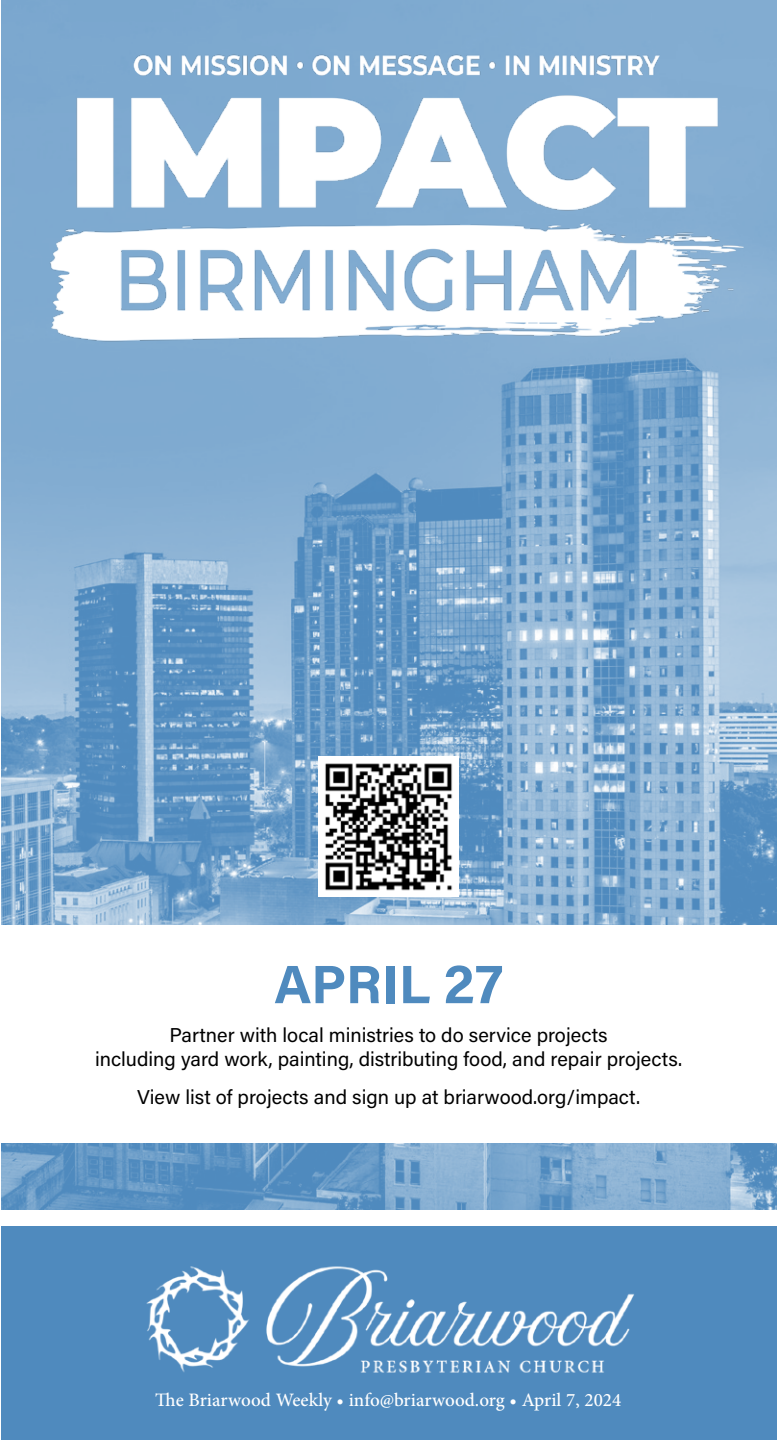
<style>
.page{position:relative;width:778px;height:1440px;background:#fff}
.page>*{position:absolute;margin:0;border:0;box-sizing:border-box;transform-origin:0 0}
.t1{font:700 54px "Acumin Pro";color:#4f8abe}
.t2{font:20px/24px "Acumin Pro";color:#000;text-align:center}
.t3{font:500 19px "Minion Pro";color:#fff}
</style>
<div class="page">
<img style="left:1px;top:1227px;width:775px;height:213px">
<img style="left:1px;top:0;width:775px;height:1209px">
<div style="left:1px;top:925px;width:775px;height:217px;background:#fff"></div>
<img style="left:318px;top:756px;width:141px;height:141px">
<img style="left:37px;top:0;width:720px;height:372px">
<p class="t1" style="left:274px;top:946px;width:230px">APRIL 27</p>
<p class="t2" style="left:95px;top:1022px;width:588px">Partner with local ministries to do service projects<br>including yard work, painting, distributing food, and repair projects.</p>
<p class="t2" style="left:137px;top:1084px;width:504px">View list of projects and sign up at briarwood.org/impact.</p>
<p class="t3" style="left:155px;top:1388px;width:467px">The Briarwood Weekly • info@briarwood.org • April 7, 2024</p>
</div>
